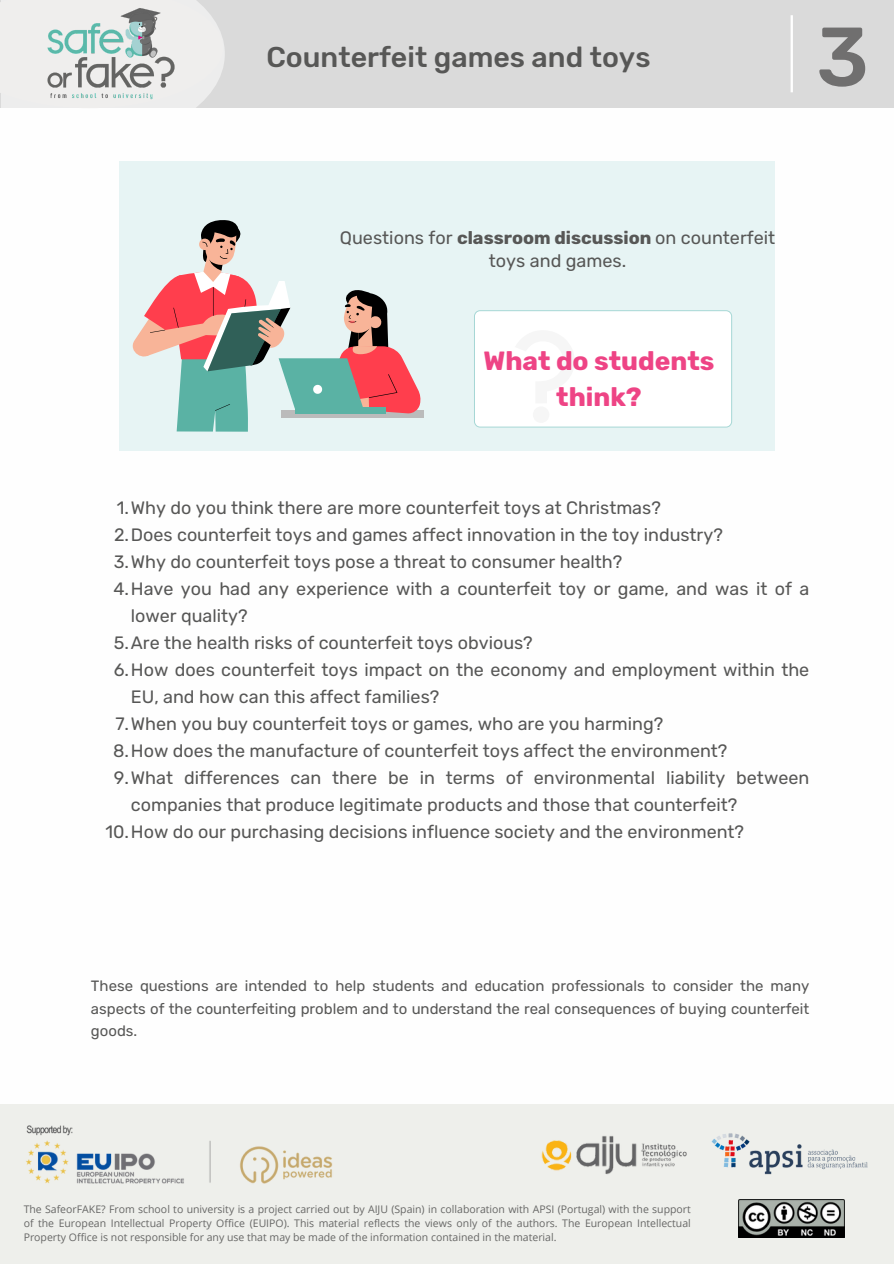
<style>
.page{position:relative;width:894px;height:1264px;background:#fff}
.page>*{position:absolute;margin:0;border:0;box-sizing:border-box;transform-origin:0 0}
.t1{font:500 83.25px "Rubik";color:#706f6f}
.t2{font:500 28.5px "Rubik";color:#575756}
.t3{font:700 26.25px/36px "Rubik";color:#ee4485;text-align:center}
.t4{font:18px/22.5px "Rubik";color:#575756;text-align:center}
.t5{font:17.85px/27px "Rubik";color:#575756}
.t6{font:15px/22.5px "Rubik";color:#575756;text-align:justify}
.t7{font:10.5px/14px "Open Sans";color:#676766;text-align:justify}
.s1{font-weight:700}
</style>
<div class="page">
<div style="left:0;top:1104px;width:893px;height:159px;background:#eeefeb"></div>
<img style="left:738px;top:1203px;width:106px;height:33px">
<img style="left:26px;top:1125px;width:307px;height:59px">
<img style="left:711px;top:1133px;width:157px;height:70px">
<img style="left:541px;top:1136px;width:146px;height:39px">
<div style="left:0;top:0;width:893px;height:108px;background:#dadada"></div>
<hr style="left:790px;top:15px;width:2px;height:77px;background:#fff">
<svg style="left:0;top:0;width:225px;height:108px"></svg>
<img style="left:34px;top:2px;width:153px;height:106px">
<div style="left:119px;top:162px;width:655px;height:288px;background:#e7f4f4"></div>
<svg style="left:474px;top:310px;width:258px;height:117px"></svg>
<div style="left:281px;top:410px;width:143px;height:8px;background:#bbb"></div>
<svg style="left:132px;top:220px;width:289px;height:211px"></svg>
<h2 class="t2" style="left:266px;top:41px;width:385px">Counterfeit games and toys</h2>
<p class="t1" style="left:816px;top:8px;width:54px">3</p>
<p class="t4" style="left:340px;top:227px;width:437px">Questions for <span class="s1">classroom discussion</span> on counterfeit toys and games.</p>
<p class="t3" style="left:483px;top:343px;width:232px">What do students think?</p>
<p class="t5" style="left:117px;top:494px;width:545px">1.Why do you think there are more counterfeit toys at Christmas?</p>
<p class="t5" style="left:114px;top:521px;width:610px">2.Does counterfeit toys and games affect innovation in the toy industry?</p>
<p class="t5" style="left:114px;top:548px;width:510px">3.Why do counterfeit toys pose a threat to consumer health?</p>
<p class="t5" style="left:131px;top:575px;width:679px;text-indent:-17px">4.Have you had any experience with a counterfeit toy or game, and was it of a lower quality?</p>
<p class="t5" style="left:114px;top:629px;width:420px">5.Are the health risks of counterfeit toys obvious?</p>
<p class="t5" style="left:131px;top:656px;width:679px;text-indent:-17px">6.How does counterfeit toys impact on the economy and employment within the<br>EU, and how can this affect families?</p>
<h2 class="t5" style="left:115px;top:710px;width:549px">7.When you buy counterfeit toys or games, who are you harming?</h2>
<h3 class="t5" style="left:113px;top:737px;width:615px">8.How does the manufacture of counterfeit toys affect the environment?</h3>
<p class="t5" style="left:131px;top:764px;width:679px;text-indent:-17px">9.What differences can there be in terms of environmental liability between companies that produce legitimate products and those that counterfeit?</p>
<p class="t5" style="left:105px;top:818px;width:640px">10.How do our purchasing decisions influence society and the environment?</p>
<p class="t6" style="left:91px;top:975px;width:719px">These questions are intended to help students and education professionals to consider the many aspects of the counterfeiting problem and to understand the real consequences of buying counterfeit goods.</p>
<h1 class="t7" style="left:24px;top:1201px;width:668px">The SafeorFAKE? From school to university is a project carried out by AIJU (Spain) in collaboration with APSI (Portugal) with the support of the European Intellectual Property Office (EUIPO). This material reflects the views only of the authors. The European Intellectual Property Office is not responsible for any use that may be made of the information contained in the material.</h1>
</div>
